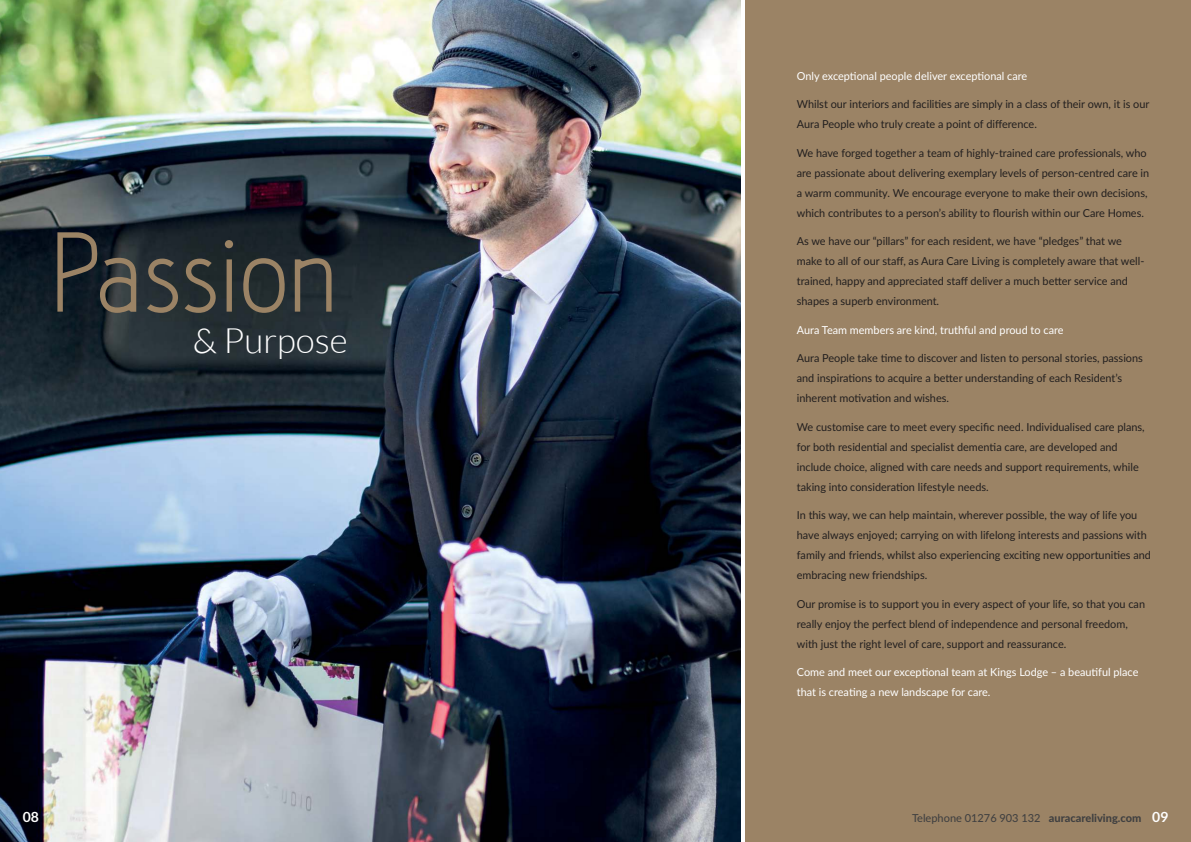
<style>
.page{position:relative;width:1191px;height:842px;background:#fff}
.page>*{position:absolute;margin:0;border:0;box-sizing:border-box;transform-origin:0 0}
.t1{font:300 126px "Hallosans";color:#9b8365}
.t2{font:300 35px "Lato";color:#fff}
.t3{font:700 14px "Lato";color:#fff}
.t4{font:11px/20px "Lato";color:#221f1f}
.t5{font:11px/20px "Lato";color:#fff}
.t6{font:500 11px "Lato";color:#404041}
.s1{font-weight:800}
.s2{font-weight:700;font-size:14px;color:#fff}
</style>
<div class="page">
<div style="left:746px;top:0;width:445px;height:842px;background:#9b8365"></div>
<img style="left:0;top:0;width:740px;height:842px">
<h1 class="t1" style="left:54px;top:223px;width:285px">Passion</h1>
<h2 class="t2" style="left:193px;top:327px;width:157px">&amp; Purpose</h2>
<p class="t5" style="left:797px;top:65px;width:232px">Only exceptional people deliver exceptional care</p>
<p class="t4" style="left:797px;top:94px;width:354px">Whilst our interiors and facilities are simply in a class of their own, it is our<br>Aura People who truly create a point of difference.</p>
<p class="t4" style="left:797px;top:142px;width:354px">We have forged together a team of highly-trained care professionals, who are passionate about delivering exemplary levels of person-centred care in a warm community. We encourage everyone to make their own decisions, which contributes to a person’s ability to flourish within our Care Homes.</p>
<p class="t4" style="left:797px;top:231px;width:349px">As we have our “pillars” for each resident, we have “pledges” that we make to all of our staff, as Aura Care Living is completely aware that well&shy;trained, happy and appreciated staff deliver a much better service and shapes a superb environment.</p>
<p class="t5" style="left:797px;top:319px;width:268px">Aura Team members are kind, truthful and proud to care</p>
<p class="t4" style="left:797px;top:348px;width:347px">Aura People take time to discover and listen to personal stories, passions and inspirations to acquire a better understanding of each Resident’s inherent motivation and wishes.</p>
<p class="t4" style="left:797px;top:416px;width:349px">We customise care to meet every specific need. Individualised care plans, for both residential and specialist dementia care, are developed and include choice, aligned with care needs and support requirements, while taking into consideration lifestyle needs.</p>
<p class="t4" style="left:797px;top:505px;width:355px">In this way, we can help maintain, wherever possible, the way of life you have always enjoyed; carrying on with lifelong interests and passions with family and friends, whilst also experiencing exciting new opportunities and embracing new friendships.</p>
<p class="t4" style="left:797px;top:593px;width:350px">Our promise is to support you in every aspect of your life, so that you can really enjoy the perfect blend of independence and personal freedom, with just the right level of care, support and reassurance.</p>
<p class="t5" style="left:797px;top:662px;width:343px">Come and meet our exceptional team at Kings Lodge – a beautiful place that is creating a new landscape for care.</p>
<p class="t3" style="left:23px;top:811px;width:18px">08</p>
<p class="t6" style="left:912px;top:814px;width:258px">Telephone 01276 903 132 <span class="s1">auracareliving.com</span> <span class="s2">09</span></p>
</div>
